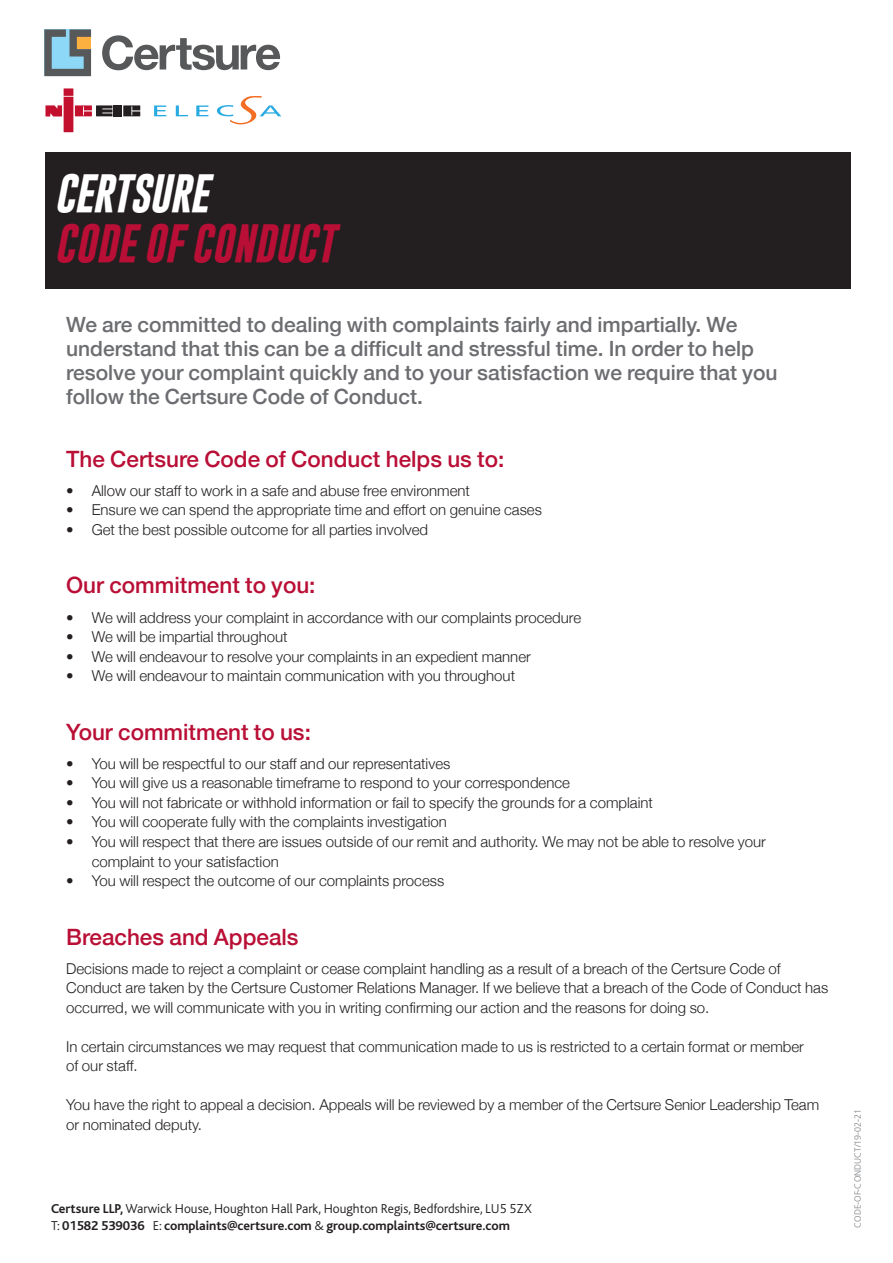
<style>
.page{position:relative;width:893px;height:1263px;background:#fff}
.page>*{position:absolute;margin:0;border:0;box-sizing:border-box;transform-origin:0 0}
.t1{font:italic 700 39px "Gobold";color:#b90f36}
.t2{font:italic 700 39px "Gobold";letter-spacing:-.02em;color:#fff}
.t3{font:500 22.5px "Helvetica Neue";color:#b90f36}
.t4{font:500 21px "Helvetica Neue";color:#6c6d70}
.t5{font:300 15px/19.5px "Helvetica Neue";color:#231f20}
.t6{font:300 13.5px "Bliss";color:#231f20}
.t7{font:700 13.5px "Bliss";letter-spacing:-.005em;color:#231f20}
.t8{font:300 9px "Frutiger";color:#808285}
.s1{font-weight:700}
.s2{font-weight:300}
</style>
<div class="page">
<div style="left:45px;top:152px;width:805px;height:136px;background:#231f20"></div>
<svg style="left:154px;top:105px;width:12px;height:11px"></svg>
<svg style="left:196px;top:105px;width:12px;height:11px"></svg>
<svg style="left:176px;top:105px;width:12px;height:11px"></svg>
<svg style="left:217px;top:96px;width:64px;height:28px"></svg>
<svg style="left:123px;top:105px;width:17px;height:11px"></svg>
<div style="left:114px;top:105px;width:8px;height:12px;background:#231f20"></div>
<svg style="left:45px;top:88px;width:67px;height:44px"></svg>
<svg style="left:44px;top:29px;width:47px;height:47px;background:#778d91"></svg>
<svg style="left:102px;top:35px;width:178px;height:35px"></svg>
<p class="t2" style="left:55px;top:176px;width:155px">CERTSURE</p>
<p class="t1" style="left:55px;top:225px;width:281px">CODE OF CONDUCT</p>
<p class="t4" style="left:66px;top:311px;width:673px">We are committed to dealing with complaints fairly and impartially. We</p>
<p class="t4" style="left:66px;top:335px;width:689px">understand that this can be a difficult and stressful time. In order to help</p>
<p class="t4" style="left:66px;top:359px;width:713px">resolve your complaint quickly and to your satisfaction we require that you</p>
<p class="t4" style="left:66px;top:383px;width:358px">follow the Certsure Code of Conduct.</p>
<p class="t3" style="left:66px;top:445px;width:440px">The Certsure Code of Conduct helps us to:</p>
<p class="t5" style="left:66px;top:480px;width:405px">• Allow our staff to work in a safe and abuse free environment</p>
<p class="t5" style="left:66px;top:500px;width:477px">• Ensure we can spend the appropriate time and effort on genuine cases</p>
<p class="t5" style="left:66px;top:519px;width:363px">• Get the best possible outcome for all parties involved</p>
<p class="t3" style="left:66px;top:571px;width:251px">Our commitment to you:</p>
<p class="t5" style="left:66px;top:607px;width:516px">• We will address your complaint in accordance with our complaints procedure</p>
<p class="t5" style="left:66px;top:627px;width:223px">• We will be impartial throughout</p>
<p class="t5" style="left:66px;top:646px;width:466px">• We will endeavour to resolve your complaints in an expedient manner</p>
<p class="t5" style="left:66px;top:666px;width:450px">• We will endeavour to maintain communication with you throughout</p>
<p class="t3" style="left:66px;top:718px;width:246px">Your commitment to us:</p>
<p class="t5" style="left:66px;top:753px;width:386px">• You will be respectful to our staff and our representatives</p>
<p class="t5" style="left:66px;top:773px;width:505px">• You will give us a reasonable timeframe to respond to your correspondence</p>
<p class="t5" style="left:66px;top:792px;width:588px">• You will not fabricate or withhold information or fail to specify the grounds for a complaint</p>
<p class="t5" style="left:66px;top:812px;width:382px">• You will cooperate fully with the complaints investigation</p>
<p class="t5" style="left:66px;top:831px;width:701px">• You will respect that there are issues outside of our remit and authority. We may not be able to resolve your</p>
<p class="t5" style="left:92px;top:851px;width:189px">complaint to your satisfaction</p>
<p class="t5" style="left:66px;top:870px;width:380px">• You will respect the outcome of our complaints process</p>
<p class="t3" style="left:66px;top:922px;width:234px">Breaches and Appeals</p>
<p class="t5" style="left:66px;top:958px;width:764px">Decisions made to reject a complaint or cease complaint handling as a result of a breach of the Certsure Code of<br>Conduct are taken by the Certsure Customer Relations Manager. If we believe that a breach of the Code of Conduct has occurred, we will communicate with you in writing confirming our action and the reasons for doing so.</p>
<p class="t5" style="left:66px;top:1036px;width:739px">In certain circumstances we may request that communication made to us is restricted to a certain format or member</p>
<p class="t5" style="left:66px;top:1056px;width:73px">of our staff.</p>
<p class="t5" style="left:66px;top:1095px;width:755px">You have the right to appeal a decision. Appeals will be reviewed by a member of the Certsure Senior Leadership Team</p>
<p class="t5" style="left:66px;top:1114px;width:137px">or nominated deputy.</p>
<p class="t6" style="left:51px;top:1203px;width:482px"><span class="s1">Certsure LLP,</span> Warwick House, Houghton Hall Park, Houghton Regis, Bedfordshire, LU5 5ZX</p>
<p class="t7" style="left:51px;top:1220px;width:461px"><span class="s2">T:</span> 01582 539036 <span class="s2">E:</span> complaints@certsure.com <span class="s2">&amp;</span> group.complaints@certsure.com</p>
<p class="t8" style="left:854px;top:1228px;width:121px;rotate:-90deg">CODE-OF-CONDUCT/19-02-21</p>
</div>
